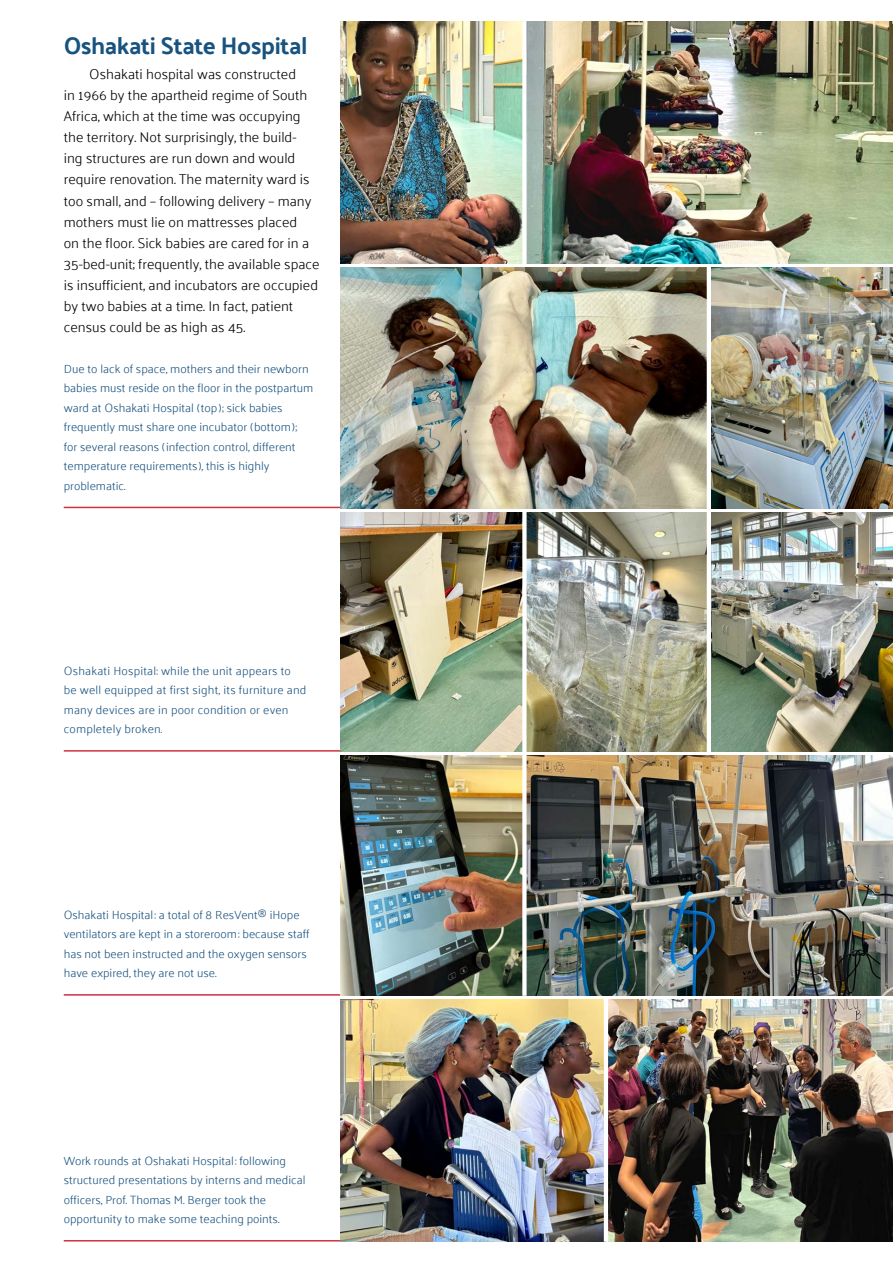
<style>
.page{position:relative;width:893px;height:1263px;background:#fff}
.page>*{position:absolute;margin:0;border:0;box-sizing:border-box;transform-origin:0 0}
.t1{font:700 24px "Palanquin";letter-spacing:-.015em;color:#185380}
.t2{font:300 14.25px/21px "Palanquin";color:#000}
.t3{font:300 12px/19.5px "Palanquin";color:#185380}
</style>
<div class="page">
<img style="left:340px;top:21px;width:553px;height:242px">
<img style="left:340px;top:267px;width:367px;height:241px">
<img style="left:711px;top:267px;width:182px;height:241px">
<div style="left:522px;top:10px;width:5px;height:255px;background:#fff"></div>
<img style="left:340px;top:512px;width:553px;height:239px">
<div style="left:522px;top:511px;width:5px;height:247px;background:#fff"></div>
<hr style="left:707px;top:511px;width:4px;height:248px;background:#fff">
<img style="left:340px;top:999px;width:553px;height:243px">
<hr style="left:604px;top:988px;width:4px;height:254px;background:#fff">
<img style="left:340px;top:755px;width:553px;height:240px">
<div style="left:522px;top:753px;width:5px;height:243px;background:#fff"></div>
<hr style="left:64px;top:994px;width:276px;height:2px;background:#cf3142">
<hr style="left:64px;top:1240px;width:276px;height:1px;background:#cf3142">
<hr style="left:64px;top:507px;width:276px;height:1px;background:#cf3142">
<hr style="left:64px;top:750px;width:276px;height:2px;background:#cf3142">
<h1 class="t1" style="left:64px;top:32px;width:245px">Oshakati State Hospital</h1>
<p class="t2" style="left:64px;top:64px;width:257px;text-indent:26px">Oshakati hospital was constructed<br>in 1966 by the apartheid regime of South Africa, which at the time was occupying the territory. Not surprisingly, the build-<br>ing structures are run down and would require renovation. The maternity ward is too small, and – following delivery – many mothers must lie on mattresses placed<br>on the floor. Sick babies are cared for in a 35-bed-unit; frequently, the available space is insufficient, and incubators are occupied by two babies at a time. In fact, patient census could be as high as 45.</p>
<p class="t3" style="left:64px;top:359px;width:251px">Due to lack of space, mothers and their newborn babies must reside on the floor in the postpartum ward at Oshakati Hospital (top); sick babies frequently must share one incubator (bottom); for several reasons (infection control, different temperature requirements), this is highly problematic.</p>
<p class="t3" style="left:64px;top:661px;width:244px">Oshakati Hospital: while the unit appears to be well equipped at first sight, its furniture and many devices are in poor condition or even completely broken.</p>
<p class="t3" style="left:64px;top:905px;width:248px">Oshakati Hospital: a total of 8 ResVent® iHope ventilators are kept in a storeroom: because staff has not been instructed and the oxygen sensors have expired, they are not use.</p>
<p class="t3" style="left:64px;top:1150px;width:243px">Work rounds at Oshakati Hospital: following structured presentations by interns and medical officers, Prof. Thomas M. Berger took the opportunity to make some teaching points.</p>
</div>
